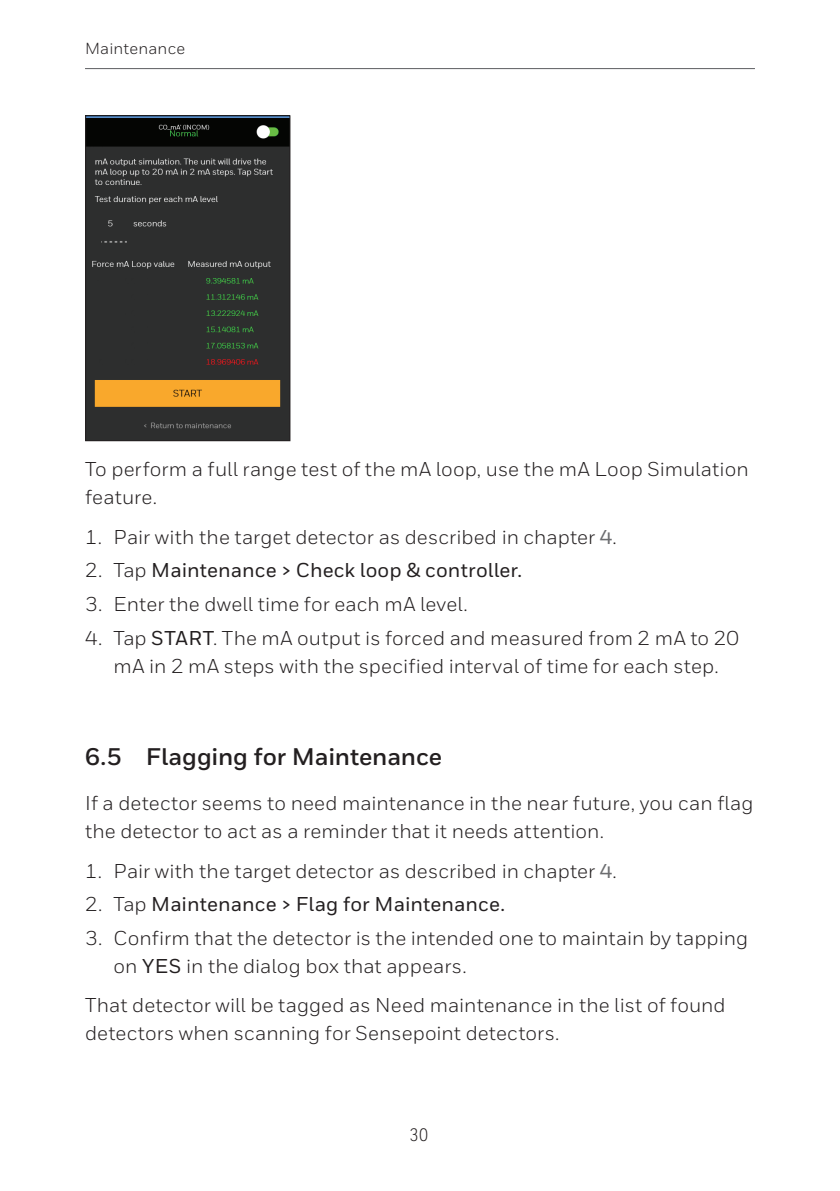
<style>
.page{position:relative;width:840px;height:1191px;background:#fff}
.page>*{position:absolute;margin:0;border:0;box-sizing:border-box;transform-origin:0 0}
.t1{font:700 24px "Honeywell Sans";letter-spacing:-.005em;color:#231f20}
.Body__10_14_pt{font:20px/28px "Honeywell Sans";letter-spacing:.005em;color:#231f20}
.t2{font:500 20px "Honeywell Sans";letter-spacing:.005em;color:#231f20}
.t3{font:18px "Honeywell Cond";color:#231f20}
.t4{font:16px "Honeywell Sans";letter-spacing:.01em;color:#231f20}
.s1{font-weight:500;color:#6c6d70}
.s2{font-weight:400}
.s3{font-weight:500}
</style>
<div class="page">
<hr style="left:85px;top:68px;width:669px;height:1px;background:#6c6d70">
<img style="left:87px;top:117px;width:201px;height:322px">
<div style="left:85px;top:115px;width:205px;height:326px;border:1px solid #231f20"></div>
<p class="t4" style="left:85px;top:38px;width:101px">Maintenance</p>
<p class="Body__10_14_pt" style="left:85px;top:455px;width:664px">To perform a full range test of the mA loop, use the mA Loop Simulation feature.</p>
<p class="Body__10_14_pt" style="left:85px;top:523px;width:532px">1. Pair with the target detector as described in chapter <span class="s1">4</span>.</p>
<p class="t2" style="left:85px;top:558px;width:438px"><span class="s2">2. Tap</span> Maintenance &gt; Check loop &amp; controller.</p>
<p class="Body__10_14_pt" style="left:85px;top:590px;width:384px">3. Enter the dwell time for each mA level.</p>
<p class="Body__10_14_pt" style="left:85px;top:624px;width:655px;text-align:center">4. Tap <span class="s3">START</span>. The mA output is forced and measured from 2 mA to 20 mA in 2 mA steps with the specified interval of time for each step.</p>
<p class="t1" style="left:85px;top:742px;width:358px">6.5 Flagging for Maintenance</p>
<p class="Body__10_14_pt" style="left:85px;top:789px;width:669px">If a detector seems to need maintenance in the near future, you can flag the detector to act as a reminder that it needs attention.</p>
<p class="Body__10_14_pt" style="left:85px;top:856px;width:532px">1. Pair with the target detector as described in chapter <span class="s1">4</span>.</p>
<p class="t2" style="left:85px;top:892px;width:421px"><span class="s2">2. Tap</span> Maintenance &gt; Flag for Maintenance.</p>
<p class="Body__10_14_pt" style="left:113px;top:924px;width:636px;text-indent:-28px">3. Confirm that the detector is the intended one to maintain by tapping on <span class="s3">YES</span> in the dialog box that appears.</p>
<p class="Body__10_14_pt" style="left:85px;top:991px;width:641px">That detector will be tagged as Need maintenance in the list of found detectors when scanning for Sensepoint detectors.</p>
<p class="t3" style="left:409px;top:1124px;width:21px">30</p>
</div>
